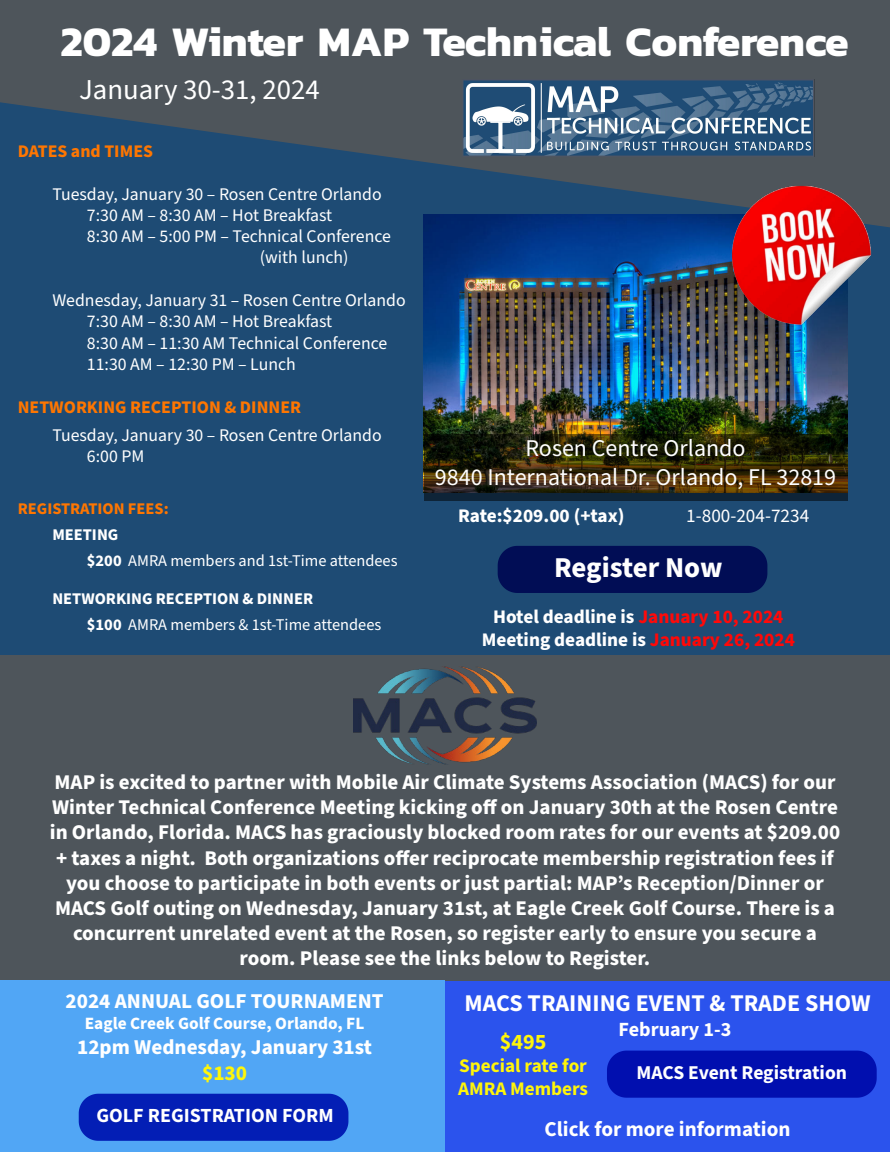
<style>
.page{position:relative;width:890px;height:1152px;background:#1e4b74}
.page>*{position:absolute;margin:0;border:0;box-sizing:border-box;transform-origin:0 0}
.t1{font:700 42.8px "Kanit";color:#fff}
.t2{font:28.8px "Source Sans Pro";color:#fff}
.t3{font:700 28.8px "Source Sans Pro";letter-spacing:-.01em;color:#fff}
.t4{font:24px/28.8px "Source Sans Pro";color:#fff;text-align:center}
.t5{font:700 24px "Source Sans 3";color:#fff}
.t6{font:700 22px "Source Sans 3";color:#fff60a}
.t7{font:700 21.2px "Source Sans Pro";color:#fff}
.t8{font:700 21.2px "Source Sans 3";color:#fff}
.t9{font:700 21.2px "Source Sans Pro";color:#fff60a}
.t10{font:700 20.8px/25.2px "Source Sans Pro";color:#fff;text-align:center}
.t11{font:700 20px "Source Sans 3";color:#fff}
.t12{font:700 19.6px "Source Sans 3";letter-spacing:-.005em;color:#fff}
.t13{font:700 19.2px/23.2px "Source Sans Pro";color:#fff;text-align:center}
.t14{font:700 19.2px/23.2px "Source Sans 3";color:#fff60a}
.t15{font:19.2px "Source Sans Pro";color:#fff}
.t16{font:17.6px/21.2px "Source Sans Pro";color:#fff}
.t17{font:700 17.6px "Source Sans Pro";color:#fe7601}
.t18{font:700 17.2px "Source Sans Pro";color:#fff}
.t19{font:700 16.4px/26px "Source Sans Pro";color:#fff}
.t20{font:16.4px/26px "Source Sans Pro";color:#fff}
.t21{font:700 16.4px "Source Sans Pro";color:#fe7601}
.s1{font-weight:700}
.s2{font-weight:400}
.s3{color:#ff0a0a}
.s4{color:#ff0808}
</style>
<div class="page">
<svg style="left:0;top:0;width:890px;height:274px;fill:#4e555b"></svg>
<div style="left:0;top:655px;width:890px;height:497px;background:#4e555b"></div>
<div style="left:0;top:981px;width:445px;height:171px;background:#51a6f5"></div>
<div style="left:445px;top:981px;width:445px;height:171px;background:#2b53ed"></div>
<div style="left:498px;top:546px;width:269px;height:47px;background:#010d55"></div>
<img style="left:424px;top:214px;width:423px;height:220px">
<svg style="left:424px;top:434px;width:423px;height:67px;background:#2c260e"></svg>
<img style="left:462px;top:78px;width:353px;height:78px">
<img style="left:732px;top:185px;width:140px;height:140px;border-radius:70px">
<img style="left:353px;top:666px;width:184px;height:99px">
<div style="left:79px;top:1094px;width:269px;height:47px;background:#031eb5"></div>
<div style="left:607px;top:1051px;width:270px;height:47px;background:#010faf"></div>
<h1 class="t1" style="left:60px;top:8px;width:790px">2024 Winter MAP Technical Conference</h1>
<h2 class="t2" style="left:79px;top:70px;width:242px">January 30-31, 2024</h2>
<p class="t17" style="left:18px;top:139px;width:137px">DATES and TIMES</p>
<p class="t16" style="left:52px;top:184px;width:331px">Tuesday, January 30 – Rosen Centre Orlando</p>
<p class="t16" style="left:87px;top:205px;width:247px">7:30 AM – 8:30 AM – Hot Breakfast</p>
<p class="t16" style="left:87px;top:226px;width:306px">8:30 AM – 5:00 PM – Technical Conference</p>
<p class="t16" style="left:260px;top:248px;width:90px">(with lunch)</p>
<p class="t16" style="left:87px;top:290px;width:320px;text-indent:-35px">Wednesday, January 31 – Rosen Centre Orlando 7:30 AM – 8:30 AM – Hot Breakfast<br>8:30 AM – 11:30 AM Technical Conference 11:30 AM – 12:30 PM – Lunch</p>
<p class="t17" style="left:18px;top:395px;width:285px">NETWORKING RECEPTION &amp; DINNER</p>
<p class="t16" style="left:87px;top:425px;width:296px;text-indent:-35px">Tuesday, January 30 – Rosen Centre Orlando<br>6:00 PM</p>
<p class="t21" style="left:18px;top:497px;width:152px">REGISTRATION FEES:</p>
<p class="t20" style="left:87px;top:522px;width:312px;text-indent:-35px"><span class="s1">MEETING<br>$200</span> AMRA members and 1st-Time attendees</p>
<p class="t19" style="left:87px;top:586px;width:296px;text-indent:-35px">NETWORKING RECEPTION &amp; DINNER<br>$100 <span class="s2">AMRA members &amp; 1st-Time attendees</span></p>
<p class="t4" style="left:435px;top:435px;width:403px">Rosen Centre Orlando<br>9840 International Dr. Orlando, FL 32819</p>
<p class="t13" style="left:458px;top:505px;width:168px">Rate:$209.00 (+tax)</p>
<p class="t15" style="left:686px;top:503px;width:124px">1-800-204-7234</p>
<h2 class="t3" style="left:554px;top:548px;width:170px">Register Now</h2>
<p class="t13" style="left:482px;top:606px;width:315px">Hotel deadline is <span class="s3">January 10, 2024<br></span>Meeting deadline is <span class="s4">January 26, 2024</span></p>
<p class="t10" style="left:50px;top:770px;width:792px">MAP is excited to partner with Mobile Air Climate Systems Association (MACS) for our Winter Technical Conference Meeting kicking off on January 30th at the Rosen Centre in Orlando, Florida. MACS has graciously blocked room rates for our events at $209.00 + taxes a night. Both organizations offer reciprocate membership registration fees if you choose to participate in both events or just partial: MAPʼs Reception/Dinner or MACS Golf outing on Wednesday, January 31st, at Eagle Creek Golf Course. There is a concurrent unrelated event at the Rosen, so register early to ensure you secure a room. Please see the links below to Register.</p>
<p class="t7" style="left:66px;top:987px;width:319px">2024 ANNUAL GOLF TOURNAMENT</p>
<p class="t18" style="left:85px;top:1011px;width:281px">Eagle Creek Golf Course, Orlando, FL</p>
<p class="t7" style="left:77px;top:1033px;width:296px">12pm Wednesday, January 31st</p>
<p class="t9" style="left:202px;top:1058px;width:46px">$130</p>
<p class="t11" style="left:96px;top:1103px;width:239px">GOLF REGISTRATION FORM</p>
<p class="t5" style="left:464px;top:988px;width:408px">MACS TRAINING EVENT &amp; TRADE SHOW</p>
<p class="t11" style="left:618px;top:1016px;width:114px">February 1-3</p>
<p class="t6" style="left:500px;top:1028px;width:48px">$495</p>
<p class="t14" style="left:458px;top:1054px;width:132px">Special rate for<br>AMRA Members</p>
<p class="t12" style="left:637px;top:1060px;width:212px">MACS Event Registration</p>
<p class="t8" style="left:544px;top:1115px;width:247px">Click for more information</p>
</div>
